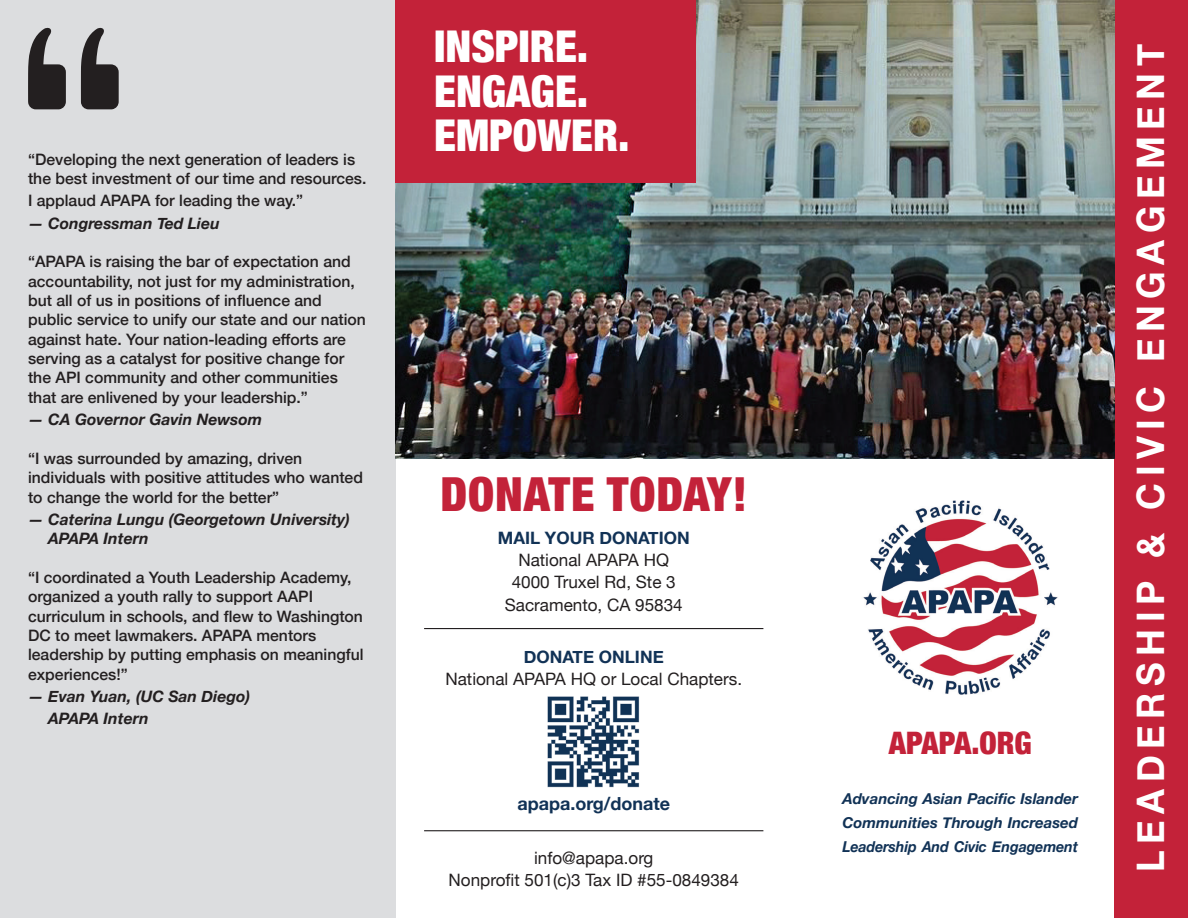
<style>
.page{position:relative;width:1188px;height:918px;background:#fff}
.page>*{position:absolute;margin:0;border:0;box-sizing:border-box;transform-origin:0 0}
.t1{font:900 condensed 46.95px "Helvetica Neue";letter-spacing:.02em;color:#c32239}
.t2{font:900 condensed 43.8px/44.4px "Helvetica Neue";color:#fff}
.t3{font:700 37.95px "Helvetica Neue";letter-spacing:.18em;color:#fff;scale:.96 1}
.t4{font:900 condensed 31.05px "Helvetica Neue";color:#c32239}
.t5{font:700 18px "Helvetica Neue";color:#113256}
.t6{font:17.1px/22.2px "Helvetica Neue";color:#231f20;text-align:center}
.t7{font:700 17.1px "Helvetica Neue";color:#113256}
.t8{font:500 15.75px/19.4px "Helvetica Neue";color:#231f20}
.t9{font:italic 700 15.75px/19.4px "Helvetica Neue";color:#231f20}
.t10{font:italic 700 15px/24px "Helvetica Neue";letter-spacing:-.01em;color:#113256;text-align:justify}
</style>
<div class="page">
<div style="left:0;top:0;width:395px;height:918px;background:#dcdddf"></div>
<img style="left:863px;top:500px;width:195px;height:195px">
<div style="left:1115px;top:0;width:73px;height:918px;background:#c32239"></div>
<img style="left:395px;top:0;width:720px;height:459px">
<img style="left:547px;top:696px;width:93px;height:92px">
<div style="left:395px;top:0;width:301px;height:183px;background:#c32239"></div>
<hr style="left:424px;top:628px;width:339px;height:1px;background:#231f20">
<hr style="left:424px;top:830px;width:339px;height:1px;background:#231f20">
<svg style="left:28px;top:28px;width:38px;height:81px"></svg>
<svg style="left:81px;top:28px;width:38px;height:81px"></svg>
<p class="t8" style="left:28px;top:148px;width:340px">“Developing the next generation of leaders is the best investment of our time and resources.</p>
<p class="t8" style="left:28px;top:190px;width:277px">I applaud APAPA for leading the way.”</p>
<p class="t9" style="left:28px;top:214px;width:193px">— Congressman Ted Lieu</p>
<p class="t8" style="left:28px;top:251px;width:339px">“APAPA is raising the bar of expectation and accountability, not just for my administration, but all of us in positions of influence and public service to unify our state and our nation against hate. Your nation-leading efforts are serving as a catalyst for positive change for the API community and other communities that are enlivened by your leadership.”</p>
<p class="t9" style="left:28px;top:410px;width:235px">— CA Governor Gavin Newsom</p>
<p class="t8" style="left:28px;top:447px;width:336px">“I was surrounded by amazing, driven individuals with positive attitudes who wanted to change the world for the better”</p>
<p class="t9" style="left:48px;top:510px;width:303px;text-indent:-20px">— Caterina Lungu (Georgetown University)<br>APAPA Intern</p>
<p class="t8" style="left:28px;top:566px;width:337px">“I coordinated a Youth Leadership Academy, organized a youth rally to support AAPI curriculum in schools, and flew to Washington DC to meet lawmakers. APAPA mentors leadership by putting emphasis on meaningful experiences!”</p>
<p class="t9" style="left:48px;top:686px;width:203px;line-height:22.4px;text-indent:-20px">— Evan Yuan, (UC San Diego)<br>APAPA Intern</p>
<h2 class="t2" style="left:434px;top:22px;width:197px">INSPIRE.<br>ENGAGE.<br>EMPOWER.</h2>
<h1 class="t1" style="left:440px;top:455px;width:308px">DONATE TODAY!</h1>
<p class="t7" style="left:498px;top:524px;width:193px">MAIL YOUR DONATION</p>
<p class="t6" style="left:505px;top:550px;width:179px">National APAPA HQ<br>4000 Truxel Rd, Ste 3<br>Sacramento, CA 95834</p>
<p class="t7" style="left:524px;top:644px;width:141px">DONATE ONLINE</p>
<p class="t6" style="left:445px;top:669px;width:298px">National APAPA HQ or Local Chapters.</p>
<p class="t5" style="left:517px;top:789px;width:154px">apapa.org/donate</p>
<p class="t6" style="left:449px;top:847px;width:292px">info@apapa.org<br>Nonprofit 501(c)3 Tax ID #55-0849384</p>
<h3 class="t4" style="left:889px;top:718px;width:144px">APAPA.ORG</h3>
<p class="t10" style="left:843px;top:787px;width:237px">Advancing Asian Pacific Islander Communities Through Increased Leadership And Civic Engagement</p>
<h3 class="t3" style="left:1121px;top:872px;width:864px;rotate:-90deg">LEADERSHIP &amp; CIVIC ENGAGEMENT</h3>
</div>
